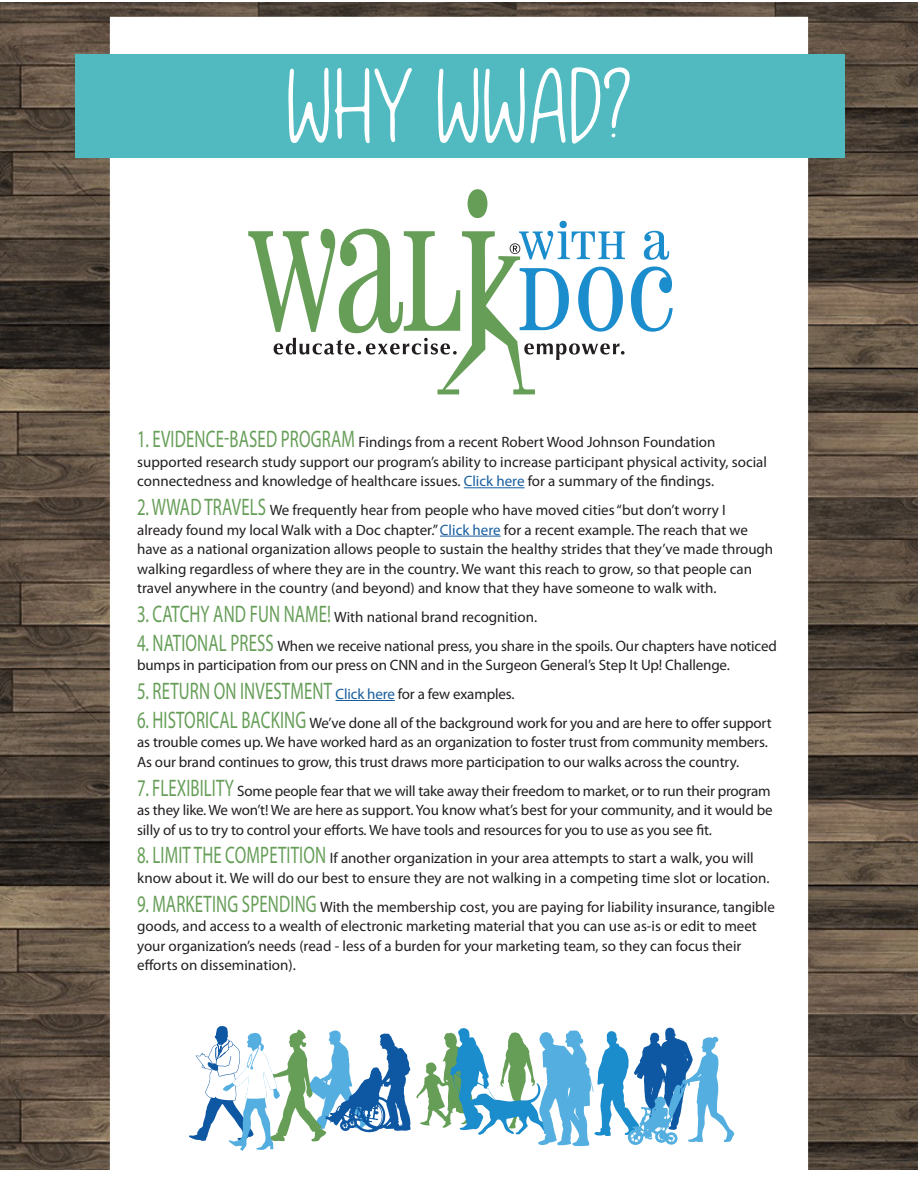
<style>
.page{position:relative;width:918px;height:1188px;background:#fff}
.page>*{position:absolute;margin:0;border:0;box-sizing:border-box;transform-origin:0 0}
.t1{font:81px "Summer Lemonade Sans One";color:#fff}
.t2{font:24px "Myriad Pro";letter-spacing:.01em;color:#669e58;scale:.7 1}
.t3{font:15px/19.5px "Myriad Pro";color:#231f20}
.s1{font-size:24px;color:#669e58}
.s2{color:#175d9e}
.s3{font-size:15px;color:#175d9e}
.s4{font-size:15px;color:#231f20}
</style>
<div class="page">
<img style="left:0;top:3px;width:917px;height:1166px">
<svg style="left:644px;top:231px;width:25px;height:29px"></svg>
<svg style="left:631px;top:267px;width:42px;height:65px"></svg>
<svg style="left:248px;top:189px;width:377px;height:205px"></svg>
<div style="left:76px;top:54px;width:769px;height:104px;background:#50bac0"></div>
<svg style="left:189px;top:1026px;width:545px;height:125px"></svg>
<hr style="left:464px;top:487px;width:61px;height:1px;background:#175d9e">
<hr style="left:440px;top:536px;width:61px;height:1px;background:#175d9e">
<hr style="left:336px;top:700px;width:59px;height:1px;background:#175d9e">
<p class="t1" style="left:286px;top:44px;width:346px">WHY WWAD?</p>
<p class="t3" style="left:137px;top:432px;width:631px"><span class="s1">1. EVIDENCE-BASED PROGRAM</span> Findings from a recent Robert Wood Johnson Foundation supported research study support our program’s ability to increase participant physical activity, social connectedness and knowledge of healthcare issues. <span class="s2">Click here</span> for a summary of the findings.</p>
<p class="t3" style="left:137px;top:500px;width:638px"><span class="s1">2. WWAD TRAVELS</span> We frequently hear from people who have moved cities “but don’t worry I already found my local Walk with a Doc chapter.” <span class="s2">Click here</span> for a recent example. The reach that we have as a national organization allows people to sustain the healthy strides that they’ve made through walking regardless of where they are in the country. We want this reach to grow, so that people can travel anywhere in the country (and beyond) and know that they have someone to walk with.</p>
<p class="t3" style="left:137px;top:607px;width:402px"><span class="s1">3. CATCHY AND FUN NAME!</span> With national brand recognition.</p>
<p class="t3" style="left:137px;top:636px;width:641px"><span class="s1">4. NATIONAL PRESS</span> When we receive national press, you share in the spoils. Our chapters have noticed bumps in participation from our press on CNN and in the Surgeon General’s Step It Up! Challenge.</p>
<p class="t2" style="left:137px;top:676px;width:541px">5. RETURN ON INVESTMENT <span class="s3">Click here</span> <span class="s4">for a few examples.</span></p>
<p class="t3" style="left:137px;top:713px;width:636px"><span class="s1">6. HISTORICAL BACKING</span> We’ve done all of the background work for you and are here to offer support as trouble comes up. We have worked hard as an organization to foster trust from community members.<br>As our brand continues to grow, this trust draws more participation to our walks across the country.</p>
<p class="t3" style="left:137px;top:781px;width:637px"><span class="s1">7. FLEXIBILITY</span> Some people fear that we will take away their freedom to market, or to run their program as they like. We won’t! We are here as support. You know what’s best for your community, and it would be silly of us to try to control your efforts. We have tools and resources for you to use as you see fit.</p>
<p class="t3" style="left:137px;top:848px;width:634px"><span class="s1">8. LIMIT THE COMPETITION</span> If another organization in your area attempts to start a walk, you will know about it. We will do our best to ensure they are not walking in a competing time slot or location.</p>
<p class="t3" style="left:137px;top:897px;width:639px"><span class="s1">9. MARKETING SPENDING</span> With the membership cost, you are paying for liability insurance, tangible goods, and access to a wealth of electronic marketing material that you can use as-is or edit to meet your organization’s needs (read - less of a burden for your marketing team, so they can focus their efforts on dissemination).</p>
</div>
